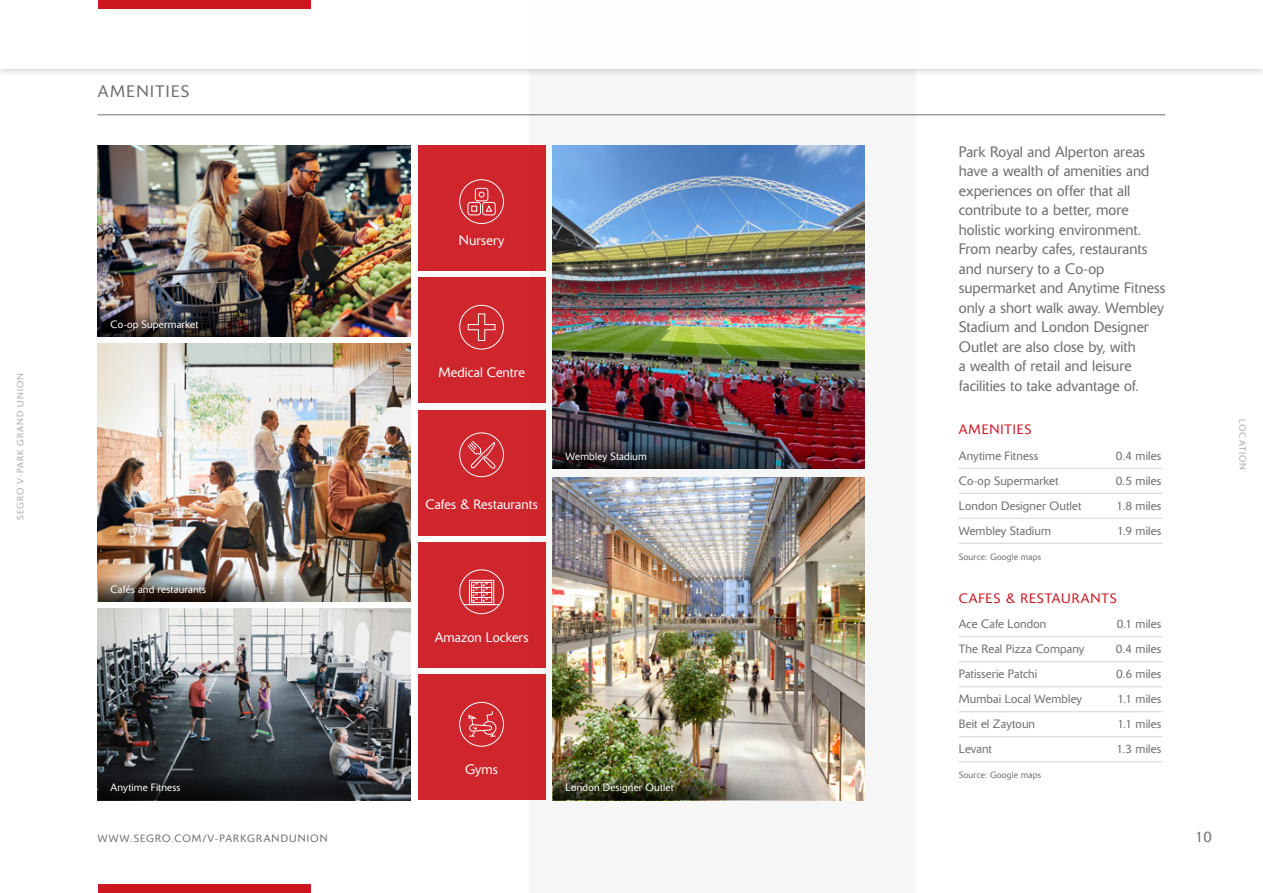
<style>
.page{position:relative;width:1263px;height:893px;background:#fff}
.page>*{position:absolute;margin:0;border:0;box-sizing:border-box;transform-origin:0 0}
.t1{font:300 16.5px "Delta BQ";letter-spacing:.09em;color:#6d6e71}
.t2{font:300 15px/19.5px "Delta BQ";color:#6d6e71}
.t3{font:300 13.5px "Delta BQ";letter-spacing:.01em;color:#fff}
.t4{font:300 13.5px "Delta BQ";letter-spacing:.065em;color:#cc171e}
.t5{font:300 12px "Delta BQ";letter-spacing:.01em;color:#6d6e71}
.t6{font:300 10.5px "Delta BQ";letter-spacing:.015em;color:#fff}
.t7{font:300 10.5px "Delta BQ";letter-spacing:.105em;color:#6d6e71}
.t8{font:300 9px "Delta BQ";letter-spacing:.02em;color:#6d6e71}
.t9{font:300 9px "Delta BQ";letter-spacing:.11em;color:#a7a9ac}
</style>
<div class="page">
<div style="left:529px;top:0;width:387px;height:893px;background:#f6f6f6"></div>
<hr style="left:98px;top:115px;width:1067px;height:1px;background:#6d6e71">
<img style="left:98px;top:145px;width:312px;height:167px">
<img style="left:98px;top:344px;width:312px;height:233px">
<img style="left:98px;top:608px;width:312px;height:167px">
<img style="left:98px;top:312px;width:312px;height:25px">
<img style="left:98px;top:577px;width:312px;height:24px">
<svg style="left:98px;top:775px;width:312px;height:25px;fill:#15171a"></svg>
<div style="left:418px;top:145px;width:127px;height:126px;background:#cf252c"></div>
<div style="left:459px;top:179px;width:45px;height:45px;border:1px solid #fff;border-radius:50%"></div>
<div style="left:468px;top:202px;width:13px;height:13px;border:1px solid #fff;border-radius:3px"></div>
<div style="left:482px;top:202px;width:14px;height:13px;border:1px solid #fff;border-radius:3px"></div>
<svg style="left:471px;top:206px;width:6px;height:6px"></svg>
<svg style="left:485px;top:205px;width:7px;height:7px"></svg>
<div style="left:475px;top:188px;width:13px;height:13px;border:1px solid #fff;border-radius:3px"></div>
<svg style="left:479px;top:192px;width:5px;height:5px"></svg>
<div style="left:418px;top:278px;width:127px;height:125px;background:#cf252c"></div>
<div style="left:459px;top:305px;width:45px;height:44px;border:1px solid #fff;border-radius:50%"></div>
<svg style="left:467px;top:313px;width:29px;height:28px"></svg>
<div style="left:418px;top:410px;width:127px;height:125px;background:#cf252c"></div>
<div style="left:459px;top:432px;width:45px;height:45px;border:1px solid #fff;border-radius:50%"></div>
<svg style="left:467px;top:441px;width:30px;height:29px"></svg>
<div style="left:418px;top:542px;width:127px;height:126px;background:#cf252c"></div>
<div style="left:418px;top:675px;width:127px;height:125px;background:#cf252c"></div>
<div style="left:459px;top:569px;width:45px;height:45px;border:1px solid #fff;border-radius:50%"></div>
<div style="left:469px;top:580px;width:25px;height:25px;border:1px solid #fff"></div>
<svg style="left:471px;top:582px;width:21px;height:21px"></svg>
<hr style="left:464px;top:604px;width:35px;height:1px;background:#fff">
<div style="left:459px;top:702px;width:45px;height:45px;border:1px solid #fff;border-radius:50%"></div>
<svg style="left:468px;top:711px;width:29px;height:26px"></svg>
<img style="left:553px;top:145px;width:312px;height:299px">
<img style="left:553px;top:444px;width:312px;height:24px">
<img style="left:553px;top:477px;width:312px;height:298px">
<img style="left:553px;top:775px;width:312px;height:25px">
<hr style="left:959px;top:636px;width:203px;height:1px;background:#d3d4d5">
<hr style="left:959px;top:661px;width:203px;height:1px;background:#d3d4d5">
<hr style="left:959px;top:686px;width:203px;height:1px;background:#d3d4d5">
<hr style="left:959px;top:711px;width:203px;height:1px;background:#d3d4d5">
<hr style="left:959px;top:736px;width:203px;height:1px;background:#d3d4d5">
<hr style="left:959px;top:761px;width:203px;height:1px;background:#d3d4d5">
<hr style="left:959px;top:468px;width:203px;height:1px;background:#d3d4d5">
<hr style="left:959px;top:493px;width:203px;height:1px;background:#d3d4d5">
<hr style="left:959px;top:518px;width:203px;height:1px;background:#d3d4d5">
<hr style="left:959px;top:543px;width:203px;height:1px;background:#d3d4d5">
<div style="left:98px;top:884px;width:212px;height:9px;background:#cc171e"></div>
<div style="left:0;top:0;width:1263px;height:78px;background:#000;opacity:.33"></div>
<div style="left:0;top:0;width:1263px;height:68px;background:#fff"></div>
<div style="left:98px;top:0;width:212px;height:9px;background:#cc171e"></div>
<p class="t9" style="left:15px;top:520px;width:148px;rotate:-90deg">SEGRO V-PARK GRAND UNION</p>
<p class="t1" style="left:98px;top:81px;width:93px">AMENITIES</p>
<p class="t6" style="left:111px;top:318px;width:89px">Co-op Supermarket</p>
<p class="t6" style="left:111px;top:583px;width:97px">Cafés and restaurants</p>
<p class="t6" style="left:111px;top:781px;width:71px">Anytime Fitness</p>
<p class="t3" style="left:459px;top:232px;width:47px">Nursery</p>
<p class="t3" style="left:438px;top:364px;width:88px">Medical Centre</p>
<p class="t3" style="left:425px;top:496px;width:114px">Cafes &amp; Restaurants</p>
<p class="t6" style="left:566px;top:450px;width:83px">Wembley Stadium</p>
<p class="t3" style="left:435px;top:629px;width:95px">Amazon Lockers</p>
<p class="t3" style="left:465px;top:761px;width:34px">Gyms</p>
<p class="t6" style="left:566px;top:781px;width:109px">London Designer Outlet</p>
<p class="t2" style="left:959px;top:142px;width:208px">Park Royal and Alperton areas have a wealth of amenities and experiences on offer that all contribute to a better, more holistic working environment.<br>From nearby cafes, restaurants and nursery to a Co-op supermarket and Anytime Fitness only a short walk away. Wembley<br>Stadium and London Designer<br>Outlet are also close by, with<br>a wealth of retail and leisure facilities to take advantage of.</p>
<p class="t4" style="left:959px;top:421px;width:74px">AMENITIES</p>
<p class="t5" style="left:959px;top:448px;width:81px">Anytime Fitness</p>
<p class="t5" style="left:1116px;top:448px;width:47px">0.4 miles</p>
<p class="t5" style="left:959px;top:473px;width:101px">Co-op Supermarket</p>
<p class="t5" style="left:1116px;top:473px;width:47px">0.5 miles</p>
<p class="t5" style="left:959px;top:498px;width:124px">London Designer Outlet</p>
<p class="t5" style="left:1116px;top:498px;width:46px">1.8 miles</p>
<p class="t5" style="left:959px;top:523px;width:94px">Wembley Stadium</p>
<p class="t5" style="left:1117px;top:523px;width:46px">1.9 miles</p>
<p class="t8" style="left:959px;top:551px;width:84px">Source: Google maps</p>
<p class="t4" style="left:959px;top:590px;width:159px">CAFES &amp; RESTAURANTS</p>
<p class="t5" style="left:959px;top:617px;width:89px">Ace Cafe London</p>
<p class="t5" style="left:1117px;top:617px;width:46px">0.1 miles</p>
<p class="t5" style="left:959px;top:642px;width:127px">The Real Pizza Company</p>
<p class="t5" style="left:1116px;top:642px;width:47px">0.4 miles</p>
<p class="t5" style="left:959px;top:667px;width:80px">Patisserie Patchi</p>
<p class="t5" style="left:1116px;top:667px;width:47px">0.6 miles</p>
<p class="t5" style="left:959px;top:692px;width:125px">Mumbai Local Wembley</p>
<p class="t5" style="left:1117px;top:692px;width:45px">1.1 miles</p>
<p class="t5" style="left:959px;top:717px;width:78px">Beit el Zaytoun</p>
<p class="t5" style="left:1117px;top:717px;width:45px">1.1 miles</p>
<p class="t5" style="left:959px;top:742px;width:34px">Levant</p>
<p class="t5" style="left:1116px;top:742px;width:46px">1.3 miles</p>
<p class="t8" style="left:959px;top:770px;width:84px">Source: Google maps</p>
<p class="t7" style="left:98px;top:832px;width:231px">WWW.SEGRO.COM/V-PARKGRANDUNION</p>
<p class="t2" style="left:1195px;top:827px;width:18px">10</p>
<p class="t9" style="left:1248px;top:419px;width:52px;rotate:90deg">LOCATION</p>
</div>
